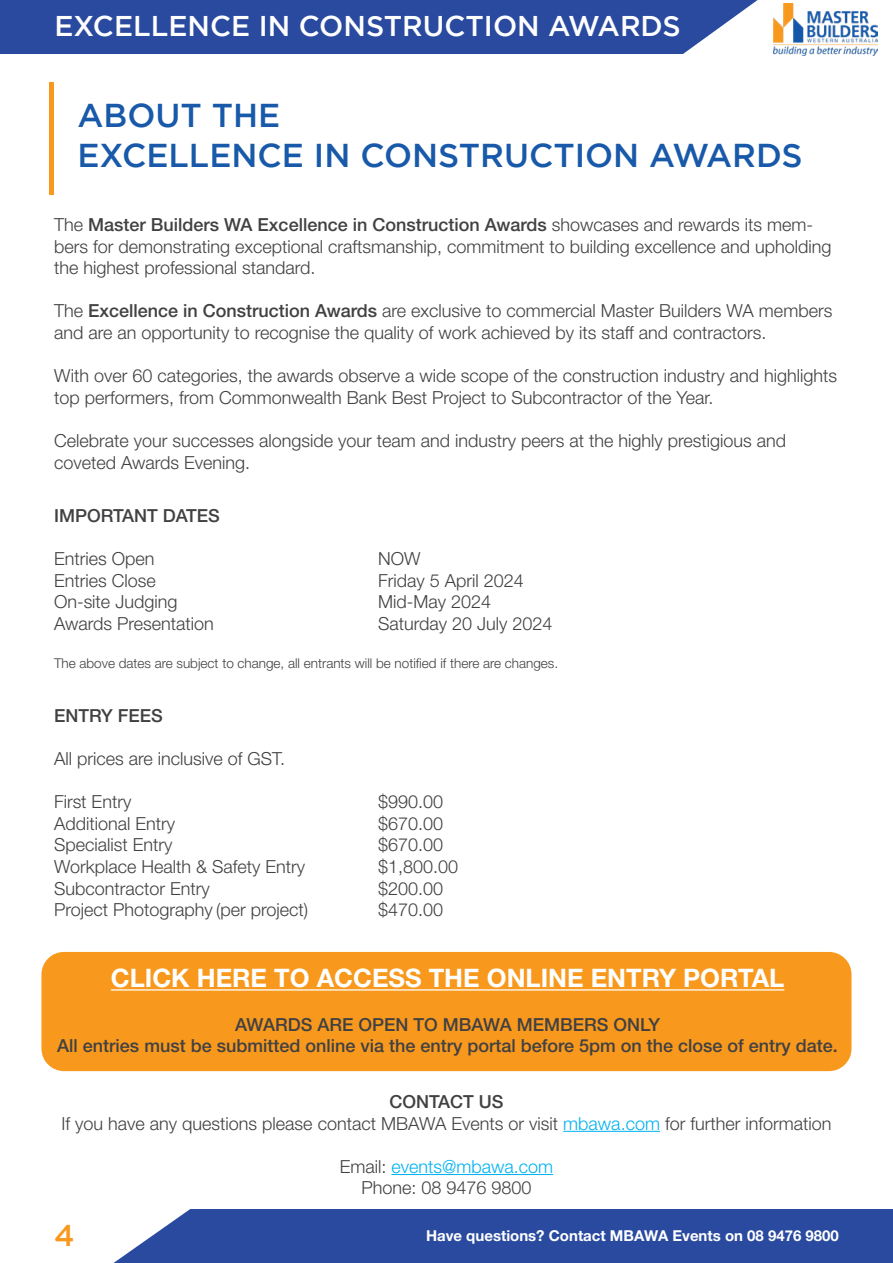
<style>
.page{position:relative;width:893px;height:1263px;background:#fff}
.page>*{position:absolute;margin:0;border:0;box-sizing:border-box;transform-origin:0 0}
.t1{font:500 33px/39.6px "Gotham";color:#1859a9}
.t2{font:500 30px "Gotham";color:#f8991d}
.t3{font:500 28.5px "Gotham";color:#fff}
.t4{font:700 25.5px "Helvetica Neue LT Std";color:#fff}
.t5{font:300 18px/21.6px "Helvetica Neue LT Std";color:#414042}
.t6{font:500 18px/21.6px "Helvetica Neue LT Std";color:#414042;text-align:center}
.t7{font:700 15px "Helvetica Neue LT Std";color:#fff}
.t8{font:300 13.5px "Helvetica Neue LT Std";color:#414042}
.s1{font-weight:500}
.s2{color:#00b2f0}
</style>
<div class="page">
<div style="left:0;top:0;width:758px;height:54px;background:#294a9f"></div>
<img style="left:773px;top:3px;width:105px;height:53px">
<div style="left:114px;top:1209px;width:779px;height:54px;background:#294a9f"></div>
<div style="left:41px;top:952px;width:810px;height:119px;background:#f8991d;border-radius:22px"></div>
<hr style="left:563px;top:1131px;width:97px;height:1px;background:#00b2f0">
<hr style="left:391px;top:1174px;width:162px;height:1px;background:#00b2f0">
<hr style="left:50px;top:82px;width:4px;height:112px;background:#f8991d">
<hr style="left:111px;top:989px;width:673px;height:1px;background:#fff">
<h3 class="t3" style="left:55px;top:10px;width:628px">EXCELLENCE IN CONSTRUCTION AWARDS</h3>
<h1 class="t1" style="left:78px;top:95px;width:727px">ABOUT THE<br>EXCELLENCE IN CONSTRUCTION AWARDS</h1>
<p class="t5" style="left:54px;top:213px;width:779px">The <span class="s1">Master Builders WA Excellence in Construction Awards</span> showcases and rewards its mem&shy;bers for demonstrating exceptional craftsmanship, commitment to building excellence and upholding the highest professional standard.</p>
<p class="t5" style="left:54px;top:300px;width:780px">The <span class="s1">Excellence in Construction Awards</span> are exclusive to commercial Master Builders WA members and are an opportunity to recognise the quality of work achieved by its staff and contractors.</p>
<p class="t5" style="left:54px;top:365px;width:784px">With over 60 categories, the awards observe a wide scope of the construction industry and highlights top performers, from Commonwealth Bank Best Project to Subcontractor of the Year.</p>
<p class="t5" style="left:54px;top:429px;width:734px">Celebrate your successes alongside your team and industry peers at the highly prestigious and coveted Awards Evening.</p>
<p class="t6" style="left:54px;top:505px;width:167px">IMPORTANT DATES</p>
<p class="t5" style="left:54px;top:548px;width:102px">Entries Open</p>
<p class="t5" style="left:378px;top:548px;width:44px">NOW</p>
<p class="t5" style="left:54px;top:569px;width:103px">Entries Close</p>
<p class="t5" style="left:378px;top:569px;width:147px">Friday 5 April 2024</p>
<p class="t5" style="left:54px;top:591px;width:125px">On-site Judging</p>
<p class="t5" style="left:378px;top:591px;width:115px">Mid-May 2024</p>
<p class="t5" style="left:54px;top:612px;width:161px">Awards Presentation</p>
<p class="t5" style="left:378px;top:612px;width:176px">Saturday 20 July 2024</p>
<p class="t8" style="left:54px;top:655px;width:506px">The above dates are subject to change, all entrants will be notified if there are changes.</p>
<p class="t6" style="left:54px;top:704px;width:110px">ENTRY FEES</p>
<p class="t5" style="left:54px;top:747px;width:233px">All prices are inclusive of GST.</p>
<p class="t5" style="left:54px;top:791px;width:79px">First Entry</p>
<p class="t5" style="left:378px;top:791px;width:67px">$990.00</p>
<p class="t5" style="left:54px;top:812px;width:123px">Additional Entry</p>
<p class="t5" style="left:378px;top:812px;width:67px">$670.00</p>
<p class="t5" style="left:54px;top:834px;width:120px">Specialist Entry</p>
<p class="t5" style="left:378px;top:834px;width:67px">$670.00</p>
<p class="t5" style="left:54px;top:855px;width:253px">Workplace Health &amp; Safety Entry</p>
<p class="t5" style="left:378px;top:855px;width:82px">$1,800.00</p>
<p class="t5" style="left:54px;top:877px;width:157px">Subcontractor Entry</p>
<p class="t5" style="left:378px;top:877px;width:67px">$200.00</p>
<p class="t5" style="left:54px;top:899px;width:256px">Project Photography (per project)</p>
<p class="t5" style="left:378px;top:899px;width:67px">$470.00</p>
<h3 class="t4" style="left:111px;top:962px;width:675px">CLICK HERE TO ACCESS THE ONLINE ENTRY PORTAL</h3>
<p class="t6" style="left:57px;top:1013px;width:782px">AWARDS ARE OPEN TO MBAWA MEMBERS ONLY<br>All entries must be submitted online via the entry portal before 5pm on the close of entry date.</p>
<p class="t5" style="left:62px;top:1090px;width:771px;text-align:center"><span class="s1">CONTACT US<br></span>If you have any questions please contact MBAWA Events or visit <span class="s2">mbawa.com</span> for further information</p>
<p class="t5" style="left:340px;top:1155px;width:215px;text-align:center">Email: <span class="s2">events@mbawa.com<br></span>Phone: 08 9476 9800</p>
<h2 class="t2" style="left:54px;top:1218px;width:22px">4</h2>
<p class="t7" style="left:426px;top:1226px;width:414px">Have questions? Contact MBAWA Events on 08 9476 9800</p>
</div>
